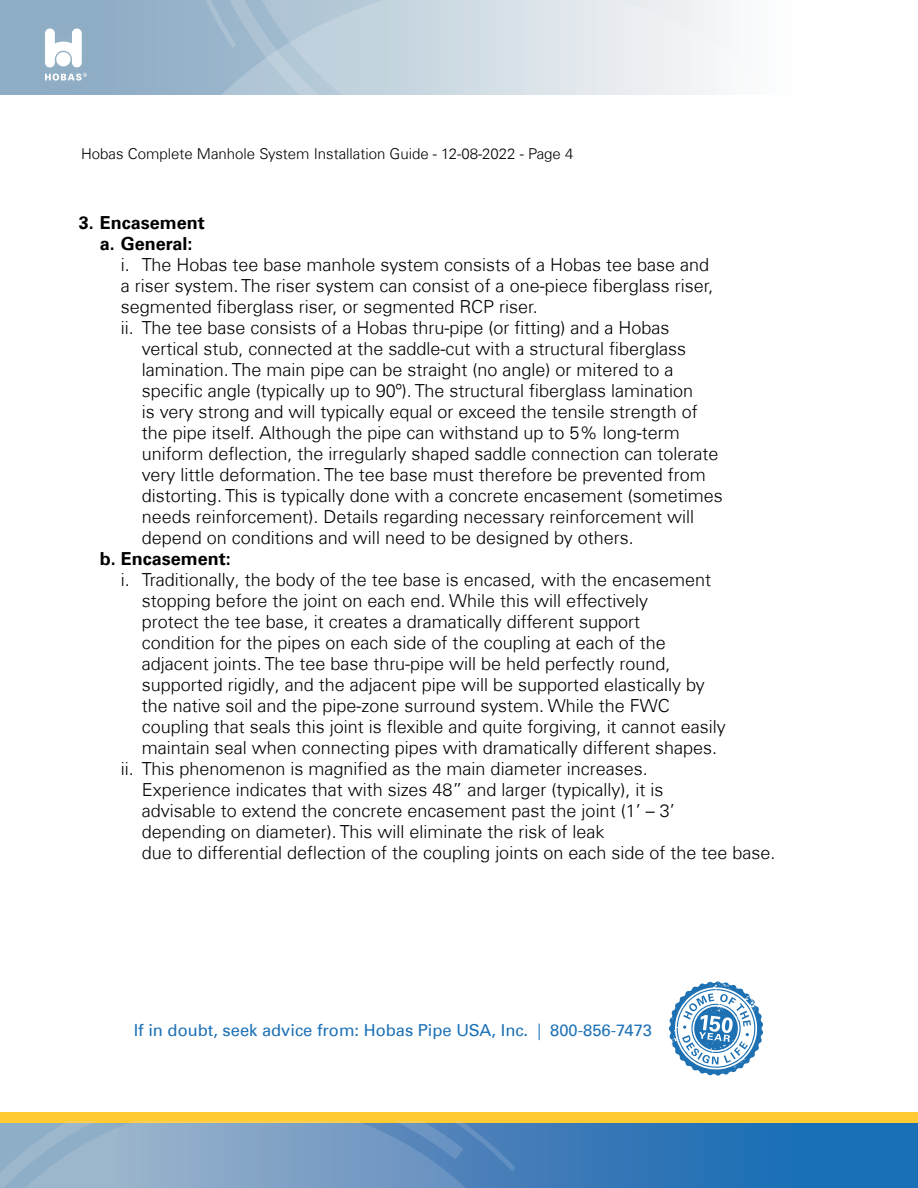
<style>
.page{position:relative;width:918px;height:1188px;background:#fff}
.page>*{position:absolute;margin:0;border:0;box-sizing:border-box;transform-origin:0 0}
.t1{font:300 18px "Univers Com 45";color:#000}
.t2{font:700 18px/21px "Univers Com 65";color:#000;text-align:center}
.t3{font:16.5px "Univers Com 55 Roman";color:#1a70b6}
.t4{font:300 15px "Univers Com 45";color:#000}
.s1{font-family:"Univers Com 45";font-weight:300}
</style>
<div class="page">
<svg style="left:570px;top:1123px;width:348px;height:65px;background:#2472b6"></svg>
<div style="left:0;top:0;width:96px;height:94px;background:#8eadc6"></div>
<div style="left:34px;top:18px;width:63px;height:73px;background:#8eadc5"></div>
<svg style="left:45px;top:28px;width:37px;height:39px"></svg>
<svg style="left:45px;top:73px;width:42px;height:8px"></svg>
<svg style="left:96px;top:0;width:629px;height:95px;background:#9cb6cc"></svg>
<div style="left:0;top:1112px;width:918px;height:11px;background:#ffca32"></div>
<svg style="left:181px;top:48px;width:538px;height:46px;background:#ccd9e2"></svg>
<svg style="left:160px;top:0;width:559px;height:48px;background:#c8d6e0"></svg>
<svg style="left:0;top:1121px;width:570px;height:67px;background:#7c9fbf"></svg>
<svg style="left:669px;top:981px;width:94px;height:95px"></svg>
<p class="t4" style="left:81px;top:145px;width:494px">Hobas Complete Manhole System Installation Guide - 12-08-2022 - Page 4</p>
<p class="t2" style="left:79px;top:212px;width:127px">3. Encasement a. General:</p>
<p class="t1" style="left:121px;top:254px;width:590px">i. The Hobas tee base manhole system consists of a Hobas tee base and</p>
<p class="t1" style="left:121px;top:275px;width:594px">a riser system. The riser system can consist of a one-piece fiberglass riser,</p>
<p class="t1" style="left:121px;top:296px;width:419px">segmented fiberglass riser, or segmented RCP riser.</p>
<p class="t1" style="left:121px;top:317px;width:550px">ii. The tee base consists of a Hobas thru-pipe (or fitting) and a Hobas</p>
<p class="t1" style="left:142px;top:338px;width:546px">vertical stub, connected at the saddle-cut with a structural fiberglass</p>
<p class="t1" style="left:142px;top:359px;width:533px">lamination. The main pipe can be straight (no angle) or mitered to a</p>
<p class="t1" style="left:142px;top:380px;width:553px">specific angle (typically up to 90º). The structural fiberglass lamination</p>
<p class="t1" style="left:142px;top:401px;width:558px">is very strong and will typically equal or exceed the tensile strength of</p>
<p class="t1" style="left:142px;top:422px;width:539px">the pipe itself. Although the pipe can withstand up to 5% long-term</p>
<p class="t1" style="left:142px;top:443px;width:578px">uniform deflection, the irregularly shaped saddle connection can tolerate</p>
<p class="t1" style="left:142px;top:464px;width:565px">very little deformation. The tee base must therefore be prevented from</p>
<p class="t1" style="left:142px;top:485px;width:583px">distorting. This is typically done with a concrete encasement (sometimes</p>
<p class="t1" style="left:142px;top:506px;width:554px">needs reinforcement). Details regarding necessary reinforcement will</p>
<p class="t1" style="left:142px;top:527px;width:493px">depend on conditions and will need to be designed by others.</p>
<p class="t2" style="left:100px;top:548px;width:132px">b. Encasement:</p>
<p class="t1" style="left:121px;top:569px;width:592px">i. Traditionally, the body of the tee base is encased, with the encasement</p>
<p class="t1" style="left:142px;top:590px;width:508px">stopping before the joint on each end. While this will effectively</p>
<p class="t1" style="left:142px;top:611px;width:500px">protect the tee base, it creates a dramatically different support</p>
<p class="t1" style="left:142px;top:632px;width:525px">condition for the pipes on each side of the coupling at each of the</p>
<p class="t1" style="left:142px;top:653px;width:530px">adjacent joints. The tee base thru-pipe will be held perfectly round,</p>
<p class="t1" style="left:142px;top:674px;width:564px">supported rigidly, and the adjacent pipe will be supported elastically by</p>
<p class="t1" style="left:142px;top:695px;width:530px">the native soil and the pipe-zone surround system. While the FWC</p>
<p class="t1" style="left:142px;top:716px;width:585px">coupling that seals this joint is flexible and quite forgiving, it cannot easily</p>
<p class="t1" style="left:142px;top:737px;width:577px">maintain seal when connecting pipes with dramatically different shapes.</p>
<p class="t1" style="left:121px;top:758px;width:528px">ii. This phenomenon is magnified as the main diameter increases.</p>
<p class="t1" style="left:142px;top:779px;width:523px">Experience indicates that with sizes 48” and larger (typically), it is</p>
<p class="t1" style="left:142px;top:800px;width:534px">advisable to extend the concrete encasement past the joint (1’ – 3’</p>
<p class="t1" style="left:142px;top:821px;width:464px">depending on diameter). This will eliminate the risk of leak</p>
<p class="t1" style="left:142px;top:842px;width:635px">due to differential deflection of the coupling joints on each side of the tee base.</p>
<p class="t3" style="left:134px;top:1020px;width:520px">If in doubt, seek advice from: Hobas Pipe USA, Inc. <span class="s1">|</span> 800-856-7473</p>
</div>
